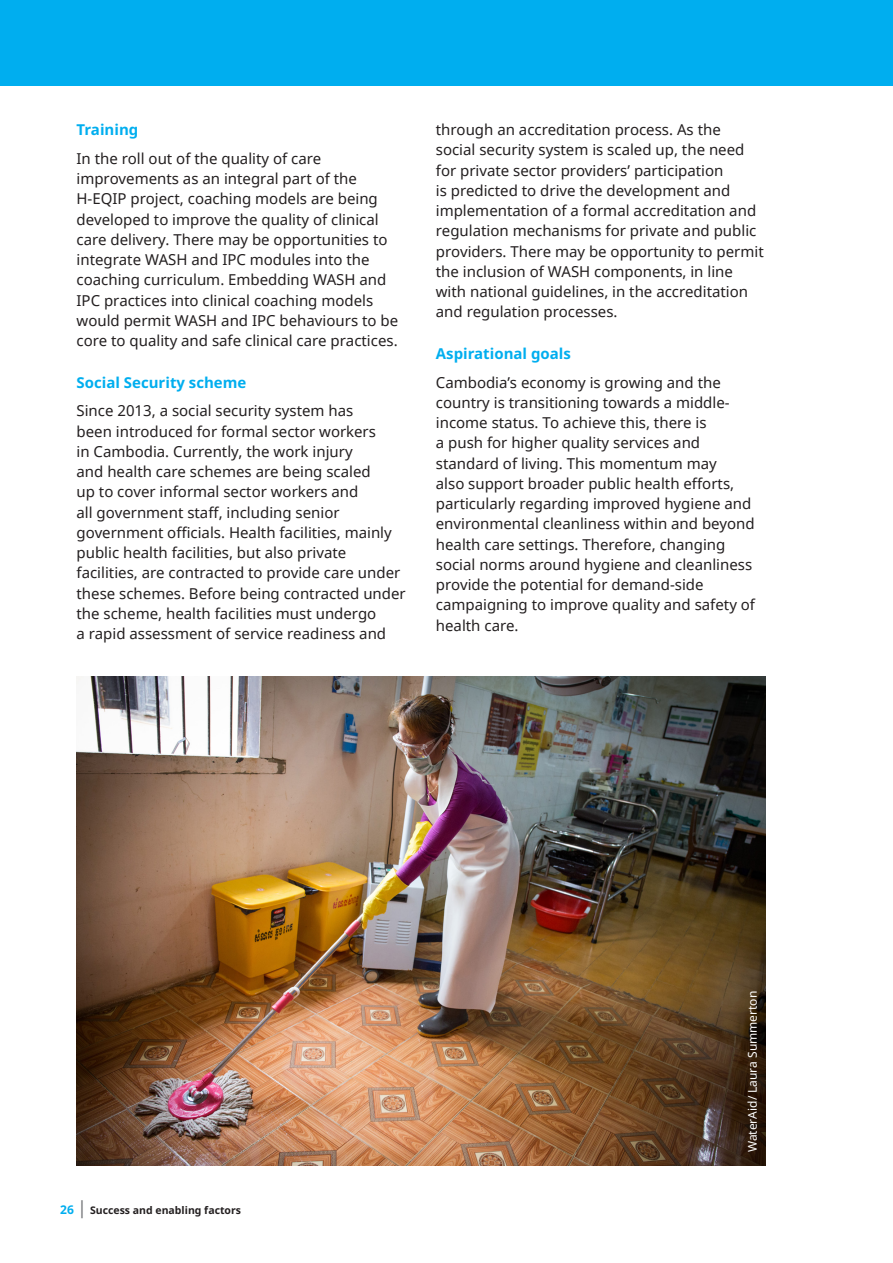
<style>
.page{position:relative;width:893px;height:1263px;background:#fff}
.page>*{position:absolute;margin:0;border:0;box-sizing:border-box;transform-origin:0 0}
.t1{font:15px/20.2px "Noto Sans";color:#231f20}
.Heading_2{font:700 15px "Noto Sans";color:#00aeef}
.Credit{font:12px "Noto Sans";color:#fff}
.t2{font:700 10.5px "Noto Sans";color:#231f20}
.s1{font-size:12px;color:#00aeef}
.s2{font-weight:400;font-size:18px;color:#76787b}
</style>
<div class="page">
<div style="left:0;top:0;width:892px;height:85px;background:#00aeef"></div>
<img style="left:77px;top:676px;width:688px;height:489px">
<p class="Heading_2" style="left:77px;top:119px;width:63px">Training</p>
<p class="t1" style="left:77px;top:148px;width:323px">In the roll out of the quality of care improvements as an integral part of the H-EQIP project, coaching models are being developed to improve the quality of clinical care delivery. There may be opportunities to integrate WASH and IPC modules into the coaching curriculum. Embedding WASH and IPC practices into clinical coaching models would permit WASH and IPC behaviours to be core to quality and safe clinical care practices.</p>
<p class="Heading_2" style="left:77px;top:372px;width:171px">Social Security scheme</p>
<p class="t1" style="left:77px;top:400px;width:331px">Since 2013, a social security system has<br>been introduced for formal sector workers<br>in Cambodia. Currently, the work injury<br>and health care schemes are being scaled<br>up to cover informal sector workers and<br>all government staff, including senior government officials. Health facilities, mainly public health facilities, but also private facilities, are contracted to provide care under these schemes. Before being contracted under the scheme, health facilities must undergo<br>a rapid assessment of service readiness and</p>
<p class="t1" style="left:436px;top:119px;width:329px">through an accreditation process. As the social security system is scaled up, the need for private sector providers’ participation<br>is predicted to drive the development and implementation of a formal accreditation and regulation mechanisms for private and public providers. There may be opportunity to permit the inclusion of WASH components, in line with national guidelines, in the accreditation and regulation processes.</p>
<p class="Heading_2" style="left:436px;top:343px;width:137px">Aspirational goals</p>
<p class="t1" style="left:436px;top:372px;width:321px">Cambodia’s economy is growing and the country is transitioning towards a middle&shy;income status. To achieve this, there is<br>a push for higher quality services and standard of living. This momentum may<br>also support broader public health efforts, particularly regarding improved hygiene and environmental cleanliness within and beyond health care settings. Therefore, changing social norms around hygiene and cleanliness provide the potential for demand-side campaigning to improve quality and safety of health care.</p>
<p class="t2" style="left:60px;top:1202px;width:182px"><span class="s1">26</span> <span class="s2">|</span> Success and enabling factors</p>
<p class="Credit" style="left:744px;top:1152px;width:163px;rotate:-90deg">WaterAid/ Laura Summerton</p>
</div>
